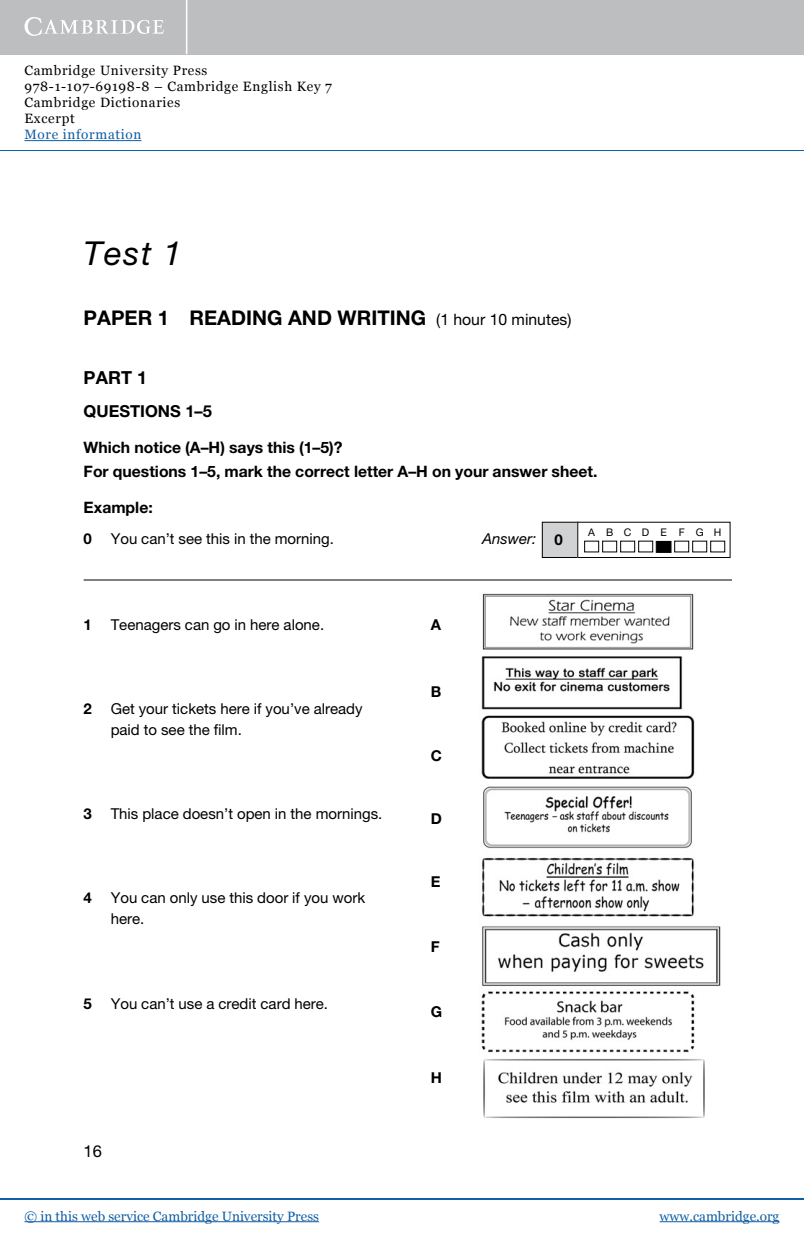
<style>
.page{position:relative;width:804px;height:1245px;background:#fff}
.page>*{position:absolute;margin:0;border:0;box-sizing:border-box;transform-origin:0 0}
.t1{font:italic 33px "Helvetica Neue LT Std";color:#000}
.t2{font:700 20.25px "Helvetica Neue LT Std";color:#000}
.t3{font:700 18px "Helvetica Neue LT Std";color:#000}
.t4{font:700 16.5px "Helvetica Neue LT Std";color:#000}
.t5{font:16.5px "Helvetica Neue LT Std";color:#000}
.t6{font:700 15.75px/24px "Helvetica Neue LT Std";color:#000}
.t7{font:15px/21px "Helvetica Neue LT Std";color:#000}
.t8{font:italic 15px "Helvetica Neue LT Std";color:#000}
.t9{font:700 15px "Helvetica Neue LT Std";color:#000}
.t10{font:13.5px/16px "Georgia";letter-spacing:.05em;color:#000}
.t11{font:13.5px "Georgia";color:#105ea3}
.t12{font:13.5px "Georgia";letter-spacing:.05em;color:#105ea3}
.t13{font:10.5px "Helvetica Neue LT Std";letter-spacing:1.05em;color:#000}
.s1{font-weight:400;font-size:15.75px}
.s2{font-weight:700}
.s3{font-weight:700;font-style:normal}
</style>
<div class="page">
<div style="left:0;top:0;width:804px;height:54px;background:#bcbebf"></div>
<hr style="left:186px;top:0;width:1px;height:54px;background:#fff">
<svg style="left:24px;top:17px;width:140px;height:19px"></svg>
<hr style="left:24px;top:140px;width:117px;height:1px;background:#105ea3">
<hr style="left:0;top:150px;width:804px;height:1px;background:#105ea3">
<hr style="left:0;top:1197px;width:804px;height:2px;background:#105ea3">
<hr style="left:24px;top:1221px;width:295px;height:1px;background:#105ea3">
<hr style="left:659px;top:1221px;width:120px;height:1px;background:#105ea3">
<hr style="left:84px;top:579px;width:648px;height:1px;background:#000">
<div style="left:542px;top:522px;width:35px;height:35px;background:#d0d2d4"></div>
<div style="left:542px;top:522px;width:36px;height:36px;border:1px solid #000"></div>
<div style="left:584px;top:541px;width:15px;height:11px;border:1px solid #000"></div>
<div style="left:602px;top:541px;width:15px;height:11px;border:1px solid #000"></div>
<div style="left:620px;top:541px;width:15px;height:11px;border:1px solid #000"></div>
<div style="left:638px;top:541px;width:15px;height:11px;border:1px solid #000"></div>
<div style="left:674px;top:541px;width:15px;height:11px;border:1px solid #000"></div>
<div style="left:692px;top:541px;width:15px;height:11px;border:1px solid #000"></div>
<div style="left:710px;top:541px;width:15px;height:11px;border:1px solid #000"></div>
<div style="left:577px;top:522px;width:153px;height:36px;border:1px solid #000"></div>
<img style="left:482px;top:593px;width:212px;height:57px">
<img style="left:481px;top:656px;width:202px;height:54px">
<img style="left:481px;top:715px;width:214px;height:64px">
<img style="left:483px;top:786px;width:209px;height:63px">
<img style="left:482px;top:857px;width:212px;height:60px">
<img style="left:482px;top:926px;width:239px;height:60px">
<img style="left:481px;top:991px;width:214px;height:62px">
<img style="left:483px;top:1059px;width:222px;height:60px">
<p class="t10" style="left:24px;top:62px;width:309px">Cambridge University Press<br>978-1-107-69198-8 – Cambridge English Key 7<br>Cambridge Dictionaries<br>Excerpt</p>
<p class="t12" style="left:24px;top:126px;width:118px">More information</p>
<h1 class="t1" style="left:84px;top:233px;width:100px">Test 1</h1>
<h2 class="t2" style="left:84px;top:305px;width:489px">PaPer 1 reading and Writing <span class="s1">(1 hour 10 minutes)</span></h2>
<p class="t3" style="left:84px;top:366px;width:65px">Part 1</p>
<p class="t4" style="left:84px;top:400px;width:130px">Questions 1–5</p>
<p class="t6" style="left:84px;top:435px;width:515px">Which notice (a–H) says this (1–5)?<br>For questions 1–5, mark the correct letter a–H on your answer sheet.</p>
<p class="t6" style="left:84px;top:495px;width:71px">example:</p>
<p class="t7" style="left:84px;top:528px;width:252px"><span class="s2">0</span> You can’t see this in the morning.</p>
<p class="t8" style="left:482px;top:530px;width:82px">Answer: <span class="s3">0</span></p>
<p class="t13" style="left:588px;top:526px;width:135px">ABCDEFGH</p>
<p class="t7" style="left:84px;top:614px;width:242px"><span class="s2">1</span> Teenagers can go in here alone.</p>
<p class="t7" style="left:111px;top:698px;width:253px;text-indent:-27px"><span class="s2">2</span> Get your tickets here if you’ve already paid to see the film.</p>
<p class="t7" style="left:84px;top:803px;width:300px"><span class="s2">3</span> This place doesn’t open in the mornings.</p>
<p class="t7" style="left:111px;top:887px;width:256px;text-indent:-27px"><span class="s2">4</span> You can only use this door if you work here.</p>
<p class="t7" style="left:84px;top:992px;width:246px"><span class="s2">5</span> You can’t use a credit card here.</p>
<p class="t5" style="left:84px;top:1141px;width:20px">16</p>
<p class="t9" style="left:430px;top:615px;width:12px">a</p>
<p class="t9" style="left:430px;top:681px;width:12px">B</p>
<p class="t9" style="left:430px;top:746px;width:13px">C</p>
<p class="t9" style="left:430px;top:809px;width:13px">d</p>
<p class="t9" style="left:430px;top:872px;width:11px">e</p>
<p class="t9" style="left:430px;top:937px;width:10px">F</p>
<p class="t9" style="left:430px;top:1001px;width:13px">g</p>
<p class="t9" style="left:430px;top:1068px;width:13px">H</p>
<p class="t11" style="left:24px;top:1207px;width:296px">© in this web service Cambridge University Press</p>
<p class="t11" style="left:659px;top:1207px;width:121px">www.cambridge.org</p>
</div>
